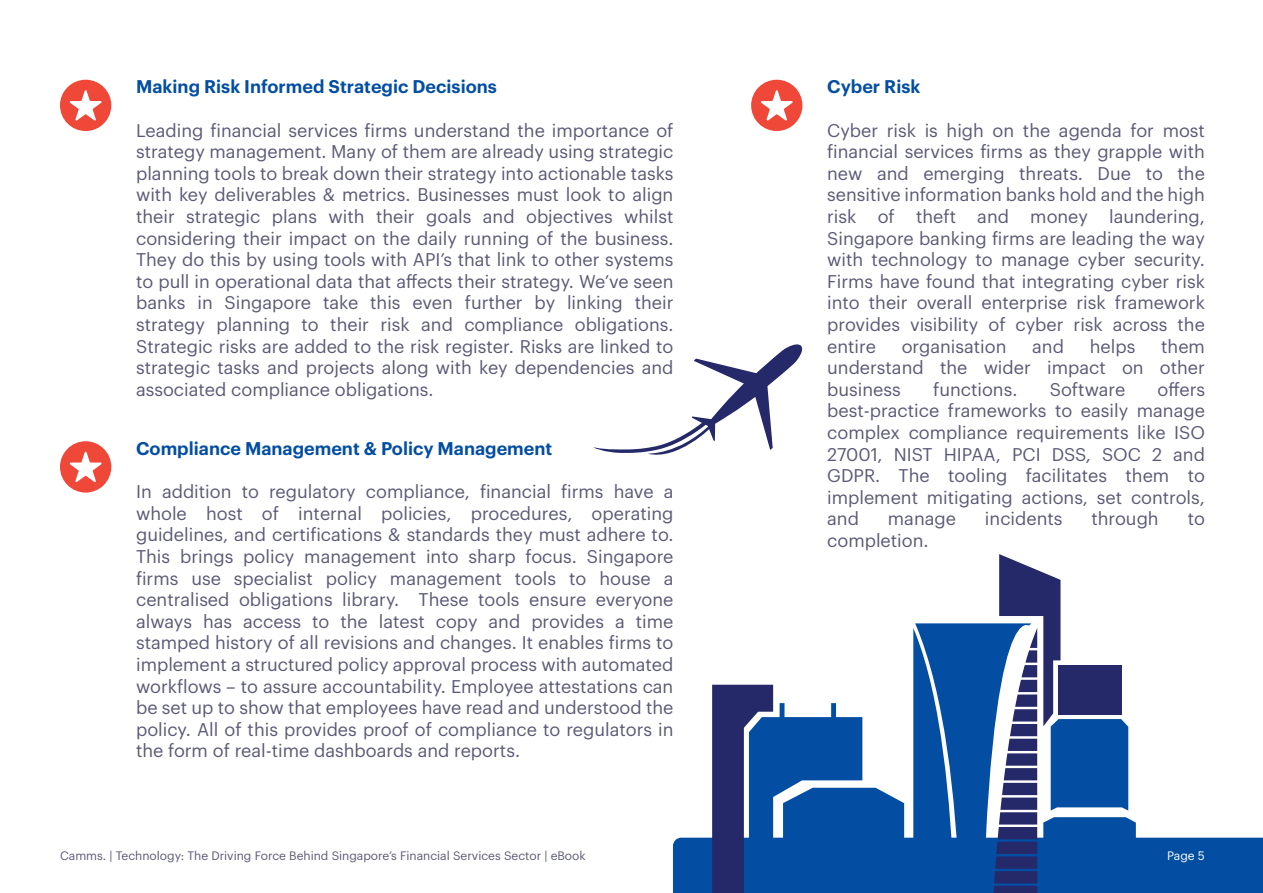
<style>
.page{position:relative;width:1263px;height:893px;background:#fff}
.page>*{position:absolute;margin:0;border:0;box-sizing:border-box;transform-origin:0 0}
.t1{font:18px/21.6px "Graphik";color:#5b5a76;text-align:justify}
.t2{font:600 18px "Graphik";color:#034ea2}
.t3{font:12px "Graphik";color:#5b5a76}
.t4{font:12px "Graphik";color:#fff}
</style>
<div class="page">
<svg style="left:673px;top:554px;width:590px;height:339px"></svg>
<div style="left:751px;top:80px;width:51px;height:51px;background:#ef4738;border-radius:50%"></div>
<svg style="left:761px;top:90px;width:32px;height:31px"></svg>
<div style="left:60px;top:80px;width:51px;height:51px;background:#ef4738;border-radius:50%"></div>
<svg style="left:69px;top:90px;width:33px;height:31px"></svg>
<div style="left:60px;top:441px;width:51px;height:52px;background:#ef4738;border-radius:50%"></div>
<svg style="left:69px;top:451px;width:33px;height:31px"></svg>
<svg style="left:594px;top:344px;width:209px;height:111px"></svg>
<p class="t2" style="left:136px;top:73px;width:362px">Making Risk Informed Strategic Decisions</p>
<p class="t1" style="left:136px;top:118px;width:539px">Leading financial services firms understand the importance of strategy management. Many of them are already using strategic planning tools to break down their strategy into actionable tasks with key deliverables &amp; metrics. Businesses must look to align their strategic plans with their goals and objectives whilst considering their impact on the daily running of the business.<br>They do this by using tools with API’s that link to other systems to pull in operational data that affects their strategy. We’ve seen banks in Singapore take this even further by linking their strategy planning to their risk and compliance obligations.<br>Strategic risks are added to the risk register. Risks are linked to strategic tasks and projects along with key dependencies and associated compliance obligations.</p>
<p class="t2" style="left:136px;top:435px;width:418px">Compliance Management &amp; Policy Management</p>
<p class="t1" style="left:136px;top:479px;width:539px">In addition to regulatory compliance, financial firms have a whole host of internal policies, procedures, operating guidelines, and certifications &amp; standards they must adhere to.<br>This brings policy management into sharp focus. Singapore firms use specialist policy management tools to house a centralised obligations library. These tools ensure everyone always has access to the latest copy and provides a time stamped history of all revisions and changes. It enables firms to implement a structured policy approval process with automated workflows – to assure accountability. Employee attestations can be set up to show that employees have read and understood the policy. All of this provides proof of compliance to regulators in the form of real-time dashboards and reports.</p>
<p class="t3" style="left:60px;top:847px;width:527px">Camms. | Technology: The Driving Force Behind Singapore’s Financial Services Sector | eBook</p>
<p class="t2" style="left:827px;top:73px;width:95px">Cyber Risk</p>
<p class="t1" style="left:827px;top:118px;width:379px">Cyber risk is high on the agenda for most financial services firms as they grapple with new and emerging threats. Due to the sensitive information banks hold and the high risk of theft and money laundering, Singapore banking firms are leading the way with technology to manage cyber security.<br>Firms have found that integrating cyber risk into their overall enterprise risk framework provides visibility of cyber risk across the entire</p>
<p class="t1" style="left:827px;top:334px;width:379px;text-indent:334px">them understand the wider impact on other business</p>
<p class="t1" style="left:902px;top:334px;width:106px">organisation</p>
<p class="t1" style="left:1032px;top:334px;width:33px">and</p>
<p class="t1" style="left:1090px;top:334px;width:47px">helps</p>
<p class="t1" style="left:827px;top:377px;width:379px;text-indent:330px">offers best-practice frameworks to easily manage complex compliance requirements like ISO 27001, NIST HIPAA, PCI DSS, SOC 2 and GDPR. The tooling facilitates them to implement mitigating actions, set controls, and</p>
<p class="t1" style="left:933px;top:377px;width:86px">functions.</p>
<p class="t1" style="left:1050px;top:377px;width:77px">Software</p>
<p class="t1" style="left:888px;top:507px;width:70px">manage</p>
<p class="t1" style="left:985px;top:507px;width:79px">incidents</p>
<p class="t1" style="left:1091px;top:507px;width:69px">through</p>
<p class="t1" style="left:1188px;top:507px;width:19px">to</p>
<p class="t1" style="left:827px;top:528px;width:103px">completion.</p>
<p class="t4" style="left:1167px;top:847px;width:39px">Page 5</p>
</div>
